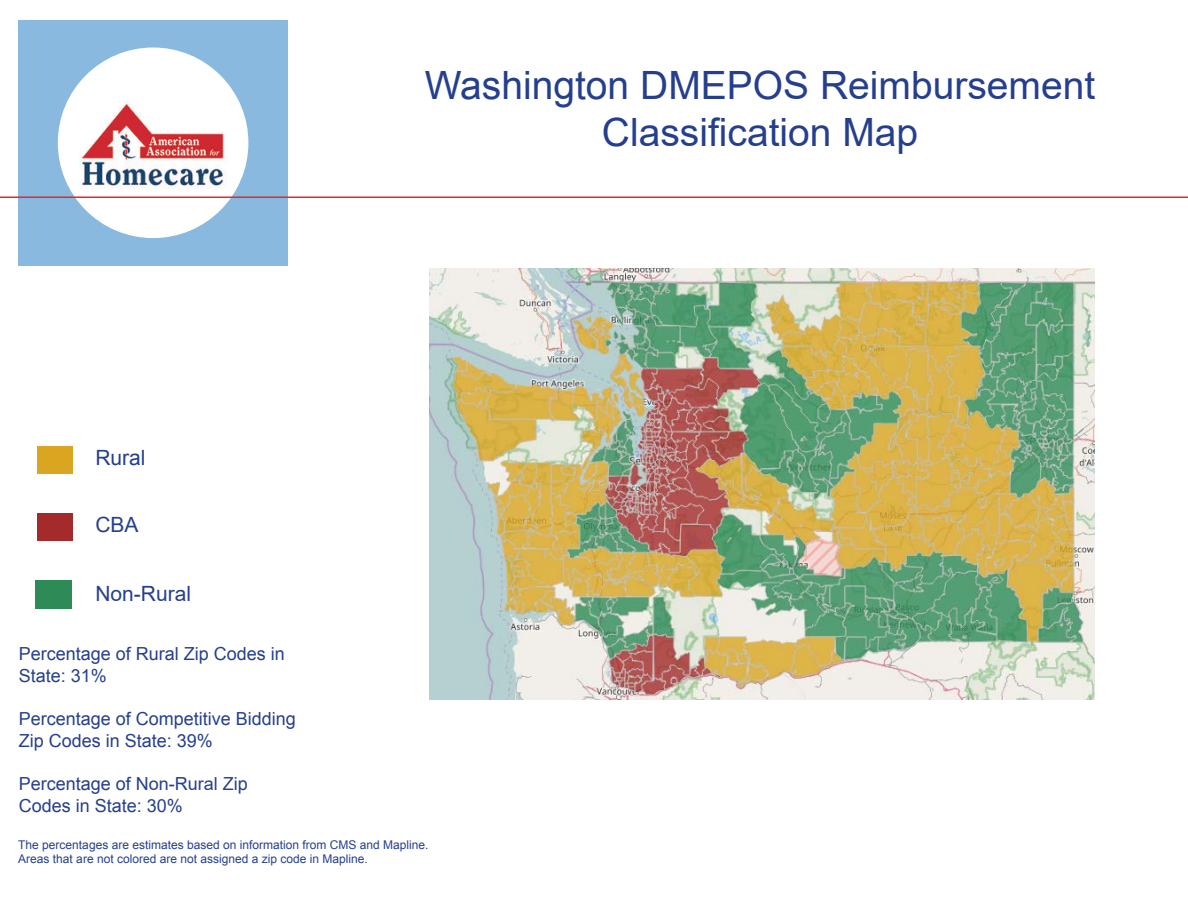
<style>
.page{position:relative;width:1188px;height:918px;background:#fff}
.page>*{position:absolute;margin:0;border:0;box-sizing:border-box;transform-origin:0 0}
.t1{font:39px/46.8px "Arial";color:#253f8e;text-align:center}
.t2{font:21px "Arial";color:#253f8e}
.t3{font:18px/21.6px "Arial";color:#253f8e}
.t4{font:12px "Arial";color:#253f8e}
</style>
<div class="page">
<div style="left:18px;top:20px;width:270px;height:246px;background:#8ab9df"></div>
<div style="left:58px;top:48px;width:190px;height:190px;background:#fff;border-radius:50%"></div>
<hr style="left:0;top:196px;width:1188px;height:2px;background:#e62627">
<img style="left:38px;top:446px;width:35px;height:28px">
<img style="left:38px;top:513px;width:35px;height:28px">
<img style="left:35px;top:581px;width:36px;height:28px">
<img style="left:80px;top:99px;width:146px;height:90px">
<img style="left:430px;top:269px;width:665px;height:430px">
<p class="t2" style="left:95px;top:444px;width:52px">Rural</p>
<p class="t2" style="left:95px;top:511px;width:45px">CBA</p>
<p class="t2" style="left:95px;top:579px;width:97px">Non-Rural</p>
<p class="t1" style="left:425px;top:63px;width:672px">Washington DMEPOS Reimbursement<br>Classification Map</p>
<p class="t3" style="left:19px;top:644px;width:268px">Percentage of Rural Zip Codes in<br>State: 31%</p>
<p class="t3" style="left:19px;top:708px;width:279px">Percentage of Competitive Bidding<br>Zip Codes in State: 39%</p>
<p class="t3" style="left:19px;top:773px;width:231px">Percentage of Non-Rural Zip<br>Codes in State: 30%</p>
<p class="t4" style="left:18px;top:836px;width:412px">The percentages are estimates based on information from CMS and Mapline.</p>
<p class="t4" style="left:18px;top:851px;width:351px">Areas that are not colored are not assigned a zip code in Mapline.</p>
</div>
